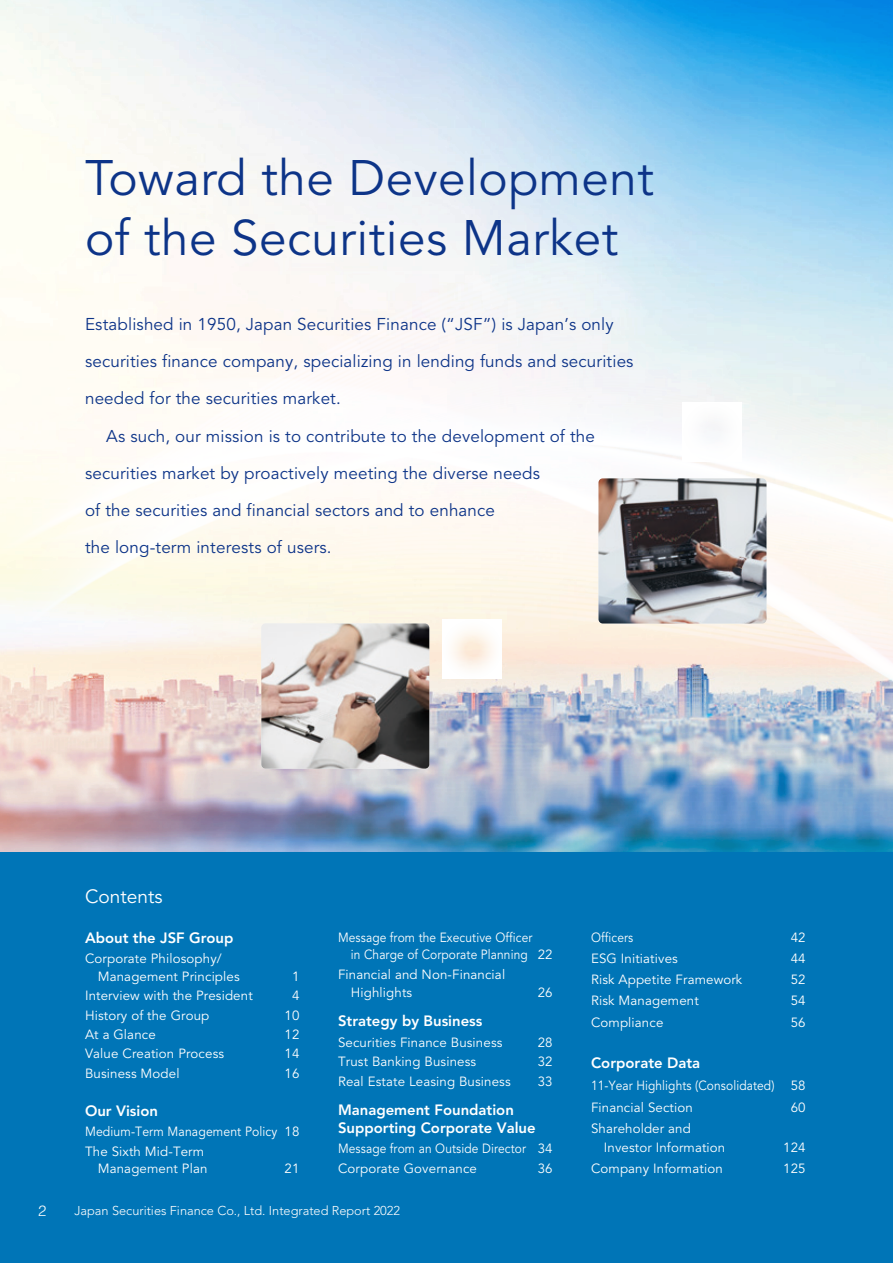
<style>
.page{position:relative;width:893px;height:1263px;background:#fff}
.page>*{position:absolute;margin:0;border:0;box-sizing:border-box;transform-origin:0 0}
.t1{font:49.5px/59.6px "Avenir LT Std";letter-spacing:.01em;color:#0d3488}
.t2{font:19.2px "Avenir LT Std";color:#fff}
.t3{font:16.95px "Avenir LT Std";letter-spacing:.01em;color:#0d3488}
.t4{font:800 14.85px/17.5px "Avenir LT Std";color:#fff}
.t5{font:300 14.85px "Helvetica LT Std";color:#fff}
.t6{font:13.35px/17.2px "Avenir LT Std";letter-spacing:.01em;color:#fff}
.t7{font:13.35px/17.5px "Avenir LT Std";letter-spacing:.01em;color:#fff;scale:.9 1}
.t8{font:13.35px/19.5px "Avenir LT Std";letter-spacing:.01em;color:#fff;scale:.92 1}
.t9{font:300 12.75px "Avenir LT Std";color:#fff}
</style>
<div class="page">
<img style="left:0;top:0;width:893px;height:852px">
<div style="left:0;top:852px;width:893px;height:411px;background:#0075b7"></div>
<img style="left:261px;top:623px;width:168px;height:146px">
<img style="left:598px;top:478px;width:168px;height:145px">
<svg style="left:442px;top:619px;width:60px;height:59px"></svg>
<div style="left:682px;top:402px;width:60px;height:59px;background:#fff"></div>
<h1 class="t1" style="left:85px;top:150px;width:570px">Toward the Development of the Securities Market</h1>
<p class="t3" style="left:85px;top:314px;width:530px">Established in 1950, Japan Securities Finance (“JSF”) is Japan’s only</p>
<p class="t3" style="left:85px;top:351px;width:550px">securities finance company, specializing in lending funds and securities</p>
<p class="t3" style="left:85px;top:389px;width:257px">needed for the securities market.</p>
<p class="t3" style="left:106px;top:426px;width:490px">As such, our mission is to contribute to the development of the</p>
<p class="t3" style="left:85px;top:463px;width:456px">securities market by proactively meeting the diverse needs</p>
<p class="t3" style="left:85px;top:500px;width:411px">of the securities and financial sectors and to enhance</p>
<p class="t3" style="left:85px;top:537px;width:248px">the long-term interests of users.</p>
<h2 class="t2" style="left:85px;top:885px;width:79px">Contents</h2>
<p class="t4" style="left:85px;top:929px;width:150px">About the JSF Group</p>
<p class="t6" style="left:98px;top:950px;width:143px;text-indent:-13px">Corporate Philosophy/<br>Management Principles</p>
<p class="t6" style="left:292px;top:968px;width:9px">1</p>
<p class="t6" style="left:85px;top:987px;width:169px">Interview with the President</p>
<p class="t6" style="left:292px;top:987px;width:9px">4</p>
<p class="t6" style="left:85px;top:1007px;width:126px">History of the Group</p>
<p class="t6" style="left:285px;top:1007px;width:16px">10</p>
<p class="t6" style="left:85px;top:1026px;width:72px">At a Glance</p>
<p class="t6" style="left:285px;top:1026px;width:16px">12</p>
<p class="t6" style="left:85px;top:1045px;width:141px">Value Creation Process</p>
<p class="t6" style="left:285px;top:1045px;width:16px">14</p>
<p class="t6" style="left:85px;top:1065px;width:96px">Business Model</p>
<p class="t6" style="left:285px;top:1065px;width:16px">16</p>
<p class="t4" style="left:85px;top:1102px;width:75px">Our Vision</p>
<p class="t8" style="left:85px;top:1122px;width:235px">Medium-Term Management Policy 18<br>The Sixth Mid-Term</p>
<p class="t6" style="left:98px;top:1160px;width:111px">Management Plan</p>
<p class="t6" style="left:285px;top:1160px;width:16px">21</p>
<p class="t7" style="left:351px;top:929px;width:226px;text-indent:-13px">Message from the Executive Officer<br>in Charge of Corporate Planning 22</p>
<p class="t6" style="left:351px;top:966px;width:156px;text-indent:-13px">Financial and Non-Financial<br>Highlights</p>
<p class="t6" style="left:538px;top:984px;width:16px">26</p>
<p class="t4" style="left:338px;top:1012px;width:146px">Strategy by Business</p>
<p class="t6" style="left:338px;top:1034px;width:166px">Securities Finance Business</p>
<p class="t6" style="left:538px;top:1034px;width:16px">28</p>
<p class="t6" style="left:338px;top:1053px;width:140px">Trust Banking Business</p>
<p class="t6" style="left:538px;top:1053px;width:16px">32</p>
<p class="t6" style="left:338px;top:1073px;width:174px">Real Estate Leasing Business</p>
<p class="t6" style="left:538px;top:1073px;width:16px">33</p>
<p class="t4" style="left:338px;top:1101px;width:199px">Management Foundation<br>Supporting Corporate Value</p>
<p class="t7" style="left:338px;top:1139px;width:240px;line-height:19.6px">Message from an Outside Director 34<br>Corporate Governance</p>
<p class="t6" style="left:538px;top:1160px;width:16px">36</p>
<p class="t5" style="left:38px;top:1201px;width:10px">2</p>
<p class="t9" style="left:74px;top:1203px;width:327px">Japan Securities Finance Co., Ltd. Integrated Report 2022</p>
<p class="t7" style="left:591px;top:929px;width:48px">Officers</p>
<p class="t6" style="left:791px;top:929px;width:16px">42</p>
<p class="t6" style="left:591px;top:950px;width:88px">ESG Initiatives</p>
<p class="t6" style="left:791px;top:950px;width:16px">44</p>
<p class="t6" style="left:591px;top:971px;width:153px">Risk Appetite Framework</p>
<p class="t6" style="left:791px;top:971px;width:16px">52</p>
<p class="t6" style="left:591px;top:992px;width:109px">Risk Management</p>
<p class="t6" style="left:791px;top:992px;width:16px">54</p>
<p class="t6" style="left:591px;top:1014px;width:74px">Compliance</p>
<p class="t6" style="left:791px;top:1014px;width:16px">56</p>
<p class="t4" style="left:591px;top:1054px;width:111px">Corporate Data</p>
<p class="t7" style="left:591px;top:1075px;width:240px;line-height:21.1px">11-Year Highlights (Consolidated) 58<br>Financial Section</p>
<p class="t6" style="left:791px;top:1099px;width:16px">60</p>
<p class="t6" style="left:604px;top:1119px;width:123px;line-height:19px;text-indent:-13px">Shareholder and<br>Investor Information</p>
<p class="t6" style="left:783px;top:1139px;width:24px">124</p>
<p class="t6" style="left:591px;top:1160px;width:133px">Company Information</p>
<p class="t6" style="left:783px;top:1160px;width:24px">125</p>
</div>
